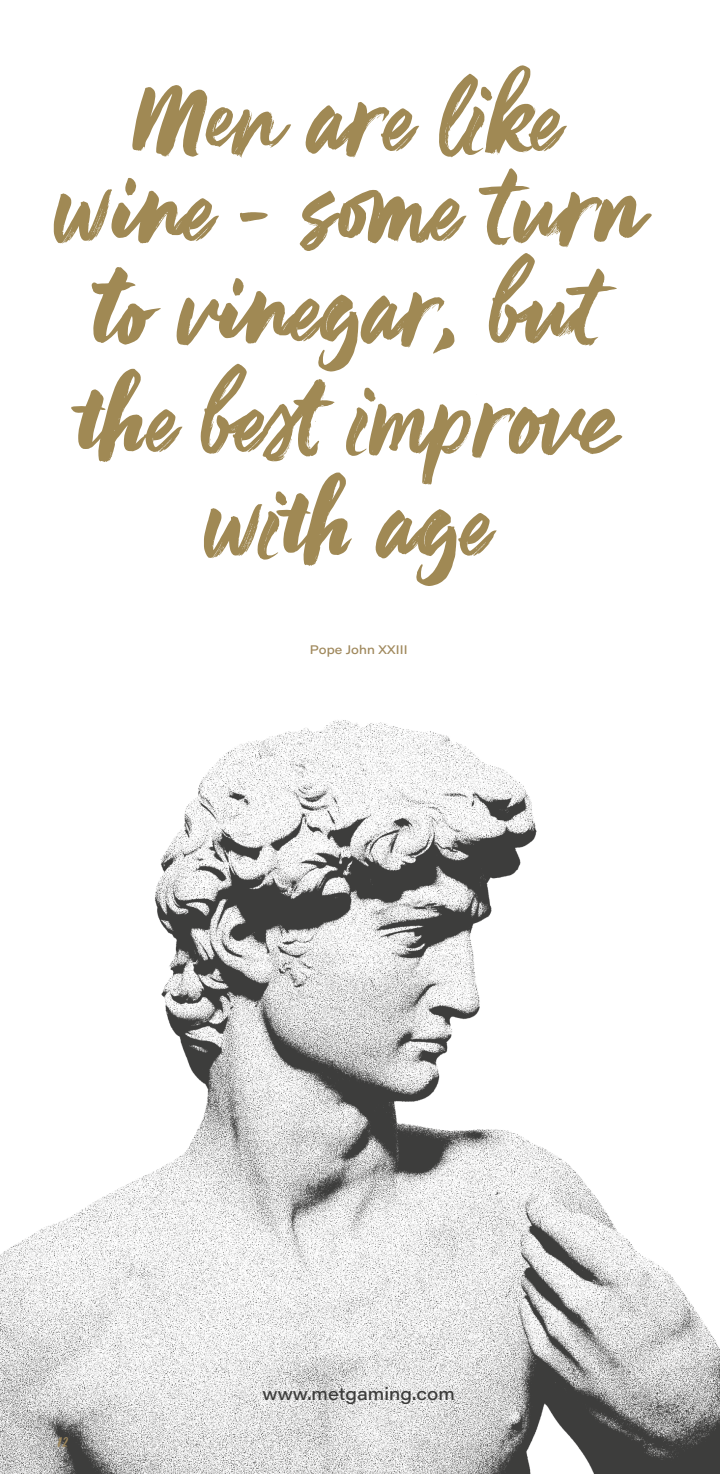
<style>
.page{position:relative;width:720px;height:1474px;background:#fff}
.page>*{position:absolute;margin:0;border:0;box-sizing:border-box;transform-origin:0 0}
.t1{font:184.45px "Freethinker";color:#a08954}
.t2{font:22.75px "Freethinker";color:#a0895d}
.t3{font:500 17.5px "Acumin Pro Wide";color:#3c3c3b}
.t4{font:500 12.25px "Acumin Pro Wide";color:#a0895d}
</style>
<div class="page">
<img style="left:0;top:720px;width:719px;height:753px">
<p class="t1" style="left:127px;top:38px;width:432px">Men are like</p>
<p class="t1" style="left:48px;top:128px;width:591px">wine - some turn</p>
<p class="t1" style="left:89px;top:228px;width:507px">to vinegar, but</p>
<p class="t1" style="left:74px;top:339px;width:550px">the best improve</p>
<p class="t1" style="left:198px;top:442px;width:291px">with age</p>
<p class="t4" style="left:310px;top:641px;width:99px">Pope John XXIII</p>
<p class="t2" style="left:57px;top:1431px;width:13px">12</p>
<p class="t3" style="left:262px;top:1380px;width:194px">www.metgaming.com</p>
</div>
